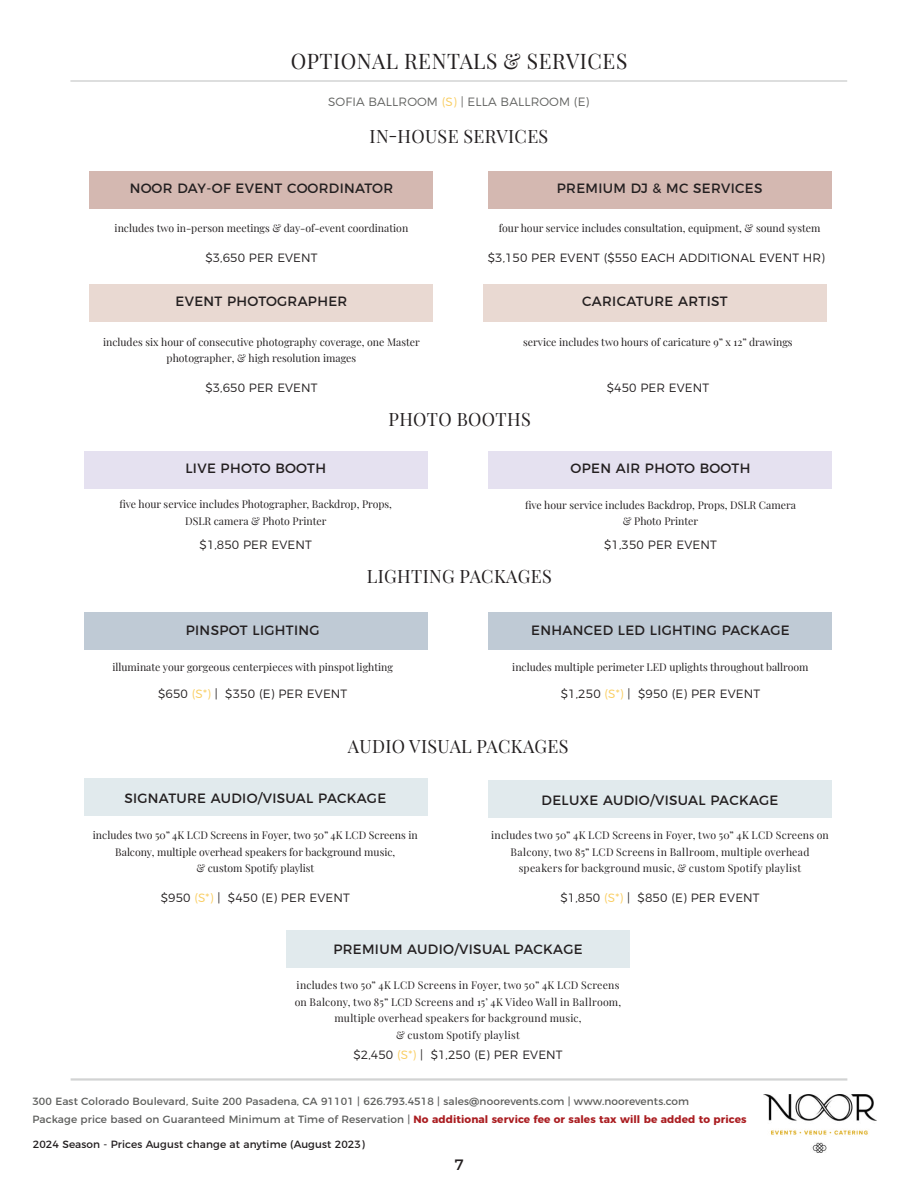
<style>
.page{position:relative;width:918px;height:1188px;background:#fff}
.page>*{position:absolute;margin:0;border:0;box-sizing:border-box;transform-origin:0 0}
.t1{font:21px "Playfair Display";letter-spacing:.03em;color:#231f20}
.t2{font:18px "Playfair Display";letter-spacing:.02em;color:#231f20}
.t3{font:15px "Montserrat";color:#231f20}
.t4{font:13.5px "Montserrat";letter-spacing:.025em;color:#231f20}
.t5{font:300 12px "Montserrat";letter-spacing:.005em;color:#231f20}
.t6{font:300 12px "Montserrat";letter-spacing:.01em;color:#616260}
.t7{font:10.5px/16.5px "Playfair Display";color:#231f20;text-align:center}
.t8{font:10.5px/16.5px "Playfair Display";letter-spacing:.02em;color:#231f20;text-align:center}
.t9{font:10.5px/18px "Montserrat";letter-spacing:.01em;color:#5d5e5c}
.t10{font:10.5px "Montserrat";letter-spacing:.01em;color:#231f20}
.s1{color:#f9cd60}
.s2{color:#5d5d5d}
.s3{font-weight:700;color:#aa1d21}
</style>
<div class="page">
<img style="left:764px;top:1094px;width:113px;height:58px">
<hr style="left:71px;top:1078px;width:776px;height:3px;background:#4a4d4e">
<div style="left:489px;top:451px;width:343px;height:37px;background:#e5e1f0"></div>
<div style="left:84px;top:451px;width:344px;height:37px;background:#e5e1f0"></div>
<hr style="left:70px;top:80px;width:777px;height:2px;background:#4a4d4e">
<div style="left:90px;top:171px;width:343px;height:37px;background:#d4b8b1"></div>
<div style="left:90px;top:284px;width:343px;height:37px;background:#e9d9d2"></div>
<div style="left:488px;top:171px;width:344px;height:37px;background:#d4b8b1"></div>
<div style="left:483px;top:284px;width:344px;height:37px;background:#e9d9d2"></div>
<div style="left:489px;top:780px;width:343px;height:38px;background:#e1eaed"></div>
<div style="left:286px;top:930px;width:344px;height:38px;background:#e1eaed"></div>
<div style="left:84px;top:779px;width:344px;height:37px;background:#e1eaed"></div>
<div style="left:84px;top:612px;width:344px;height:37px;background:#bfcad5"></div>
<div style="left:489px;top:612px;width:343px;height:37px;background:#bfcad5"></div>
<h1 class="t1" style="left:291px;top:44px;width:338px">OPTIONAL RENTALS &amp; SERVICES</h1>
<p class="t6" style="left:328px;top:92px;width:263px">SOFIA BALLROOM <span class="s1">(S)</span> | ELLA BALLROOM (E)</p>
<h2 class="t2" style="left:370px;top:122px;width:180px">IN-HOUSE SERVICES</h2>
<p class="t4" style="left:130px;top:177px;width:265px">NOOR DAY-OF EVENT COORDINATOR</p>
<p class="t7" style="left:115px;top:219px;width:295px">includes two in-person meetings &amp; day-of-event coordination</p>
<p class="t5" style="left:205px;top:248px;width:114px">$3,650 PER EVENT</p>
<p class="t4" style="left:176px;top:291px;width:173px">EVENT PHOTOGRAPHER</p>
<p class="t7" style="left:103px;top:332px;width:318px">includes six hour of consecutive photography coverage, one Master photographer, &amp; high resolution images</p>
<p class="t5" style="left:205px;top:379px;width:114px">$3,650 PER EVENT</p>
<p class="t4" style="left:557px;top:177px;width:207px">PREMIUM DJ &amp; MC SERVICES</p>
<p class="t7" style="left:499px;top:219px;width:323px">four hour service includes consultation, equipment, &amp; sound system</p>
<p class="t5" style="left:488px;top:248px;width:339px">$3,150 PER EVENT ($550 EACH ADDITIONAL EVENT HR)</p>
<p class="t4" style="left:582px;top:290px;width:147px">CARICATURE ARTIST</p>
<p class="t7" style="left:523px;top:332px;width:271px">service includes two hours of caricature 9” x 12” drawings</p>
<p class="t5" style="left:607px;top:379px;width:104px">$450 PER EVENT</p>
<h2 class="t2" style="left:389px;top:405px;width:144px">PHOTO BOOTHS</h2>
<p class="t4" style="left:185px;top:457px;width:142px">LIVE PHOTO BOOTH</p>
<p class="t4" style="left:570px;top:457px;width:181px">OPEN AIR PHOTO BOOTH</p>
<p class="t7" style="left:525px;top:496px;width:272px">five hour service includes Backdrop, Props, DSLR Camera &amp; Photo Printer</p>
<p class="t5" style="left:604px;top:535px;width:114px">$1,350 PER EVENT</p>
<p class="t7" style="left:119px;top:495px;width:274px">five hour service includes Photographer, Backdrop, Props,<br>DSLR camera &amp; Photo Printer</p>
<p class="t5" style="left:200px;top:535px;width:114px">$1,850 PER EVENT</p>
<h2 class="t2" style="left:367px;top:562px;width:186px">LIGHTING PACKAGES</h2>
<p class="t4" style="left:186px;top:619px;width:135px">PINSPOT LIGHTING</p>
<p class="t7" style="left:112px;top:658px;width:282px">illuminate your gorgeous centerpieces with pinspot lighting</p>
<p class="t5" style="left:158px;top:685px;width:191px">$650 <span class="s1">(S*)</span> | $350 (E) PER EVENT</p>
<p class="t4" style="left:531px;top:619px;width:260px">ENHANCED LED LIGHTING PACKAGE</p>
<p class="t7" style="left:512px;top:658px;width:298px">includes multiple perimeter LED uplights throughout ballroom</p>
<p class="t5" style="left:561px;top:685px;width:201px">$1,250 <span class="s1">(S*)</span> | $950 (E) PER EVENT</p>
<h2 class="t2" style="left:348px;top:732px;width:222px">AUDIO VISUAL PACKAGES</h2>
<p class="t4" style="left:124px;top:788px;width:263px">SIGNATURE AUDIO/VISUAL PACKAGE</p>
<p class="t7" style="left:93px;top:826px;width:326px">includes two 50” 4K LCD Screens in Foyer, two 50” 4K LCD Screens in<br>Balcony, multiple overhead speakers for background music,<br>&amp; custom Spotify playlist</p>
<p class="t5" style="left:161px;top:888px;width:191px">$950 <span class="s1">(S*)</span> | $450 (E) PER EVENT</p>
<p class="t4" style="left:542px;top:789px;width:238px">DELUXE AUDIO/VISUAL PACKAGE</p>
<p class="t8" style="left:491px;top:826px;width:339px">includes two 50” 4K LCD Screens in Foyer, two 50” 4K LCD Screens on<br>Balcony, two 85” LCD Screens in Ballroom, multiple overhead speakers for background music, &amp; custom Spotify playlist</p>
<p class="t5" style="left:560px;top:888px;width:201px">$1,850 <span class="s1">(S*)</span> | $850 (E) PER EVENT</p>
<p class="t4" style="left:333px;top:939px;width:251px">PREMIUM AUDIO/VISUAL PACKAGE</p>
<p class="t8" style="left:295px;top:976px;width:328px">includes two 50” 4K LCD Screens in Foyer, two 50” 4K LCD Screens on Balcony, two 85” LCD Screens and 15’ 4K Video Wall in Ballroom, multiple overhead speakers for background music,<br>&amp; custom Spotify playlist</p>
<p class="t5" style="left:353px;top:1045px;width:211px">$2,450 <span class="s1">(S*)</span> | $1,250 (E) PER EVENT</p>
<p class="t9" style="left:32px;top:1092px;width:716px">300 East Colorado Boulevard, Suite 200 Pasadena, CA 91101 | 626.793.4518 | sales@noorevents.com | www.noorevents.com<br>Package <span class="s2">price base</span>d on Guaranteed Minimum at Time of Reservation | <span class="s3">No additional service fee or sales tax will be added to prices</span></p>
<p class="t10" style="left:33px;top:1136px;width:333px">2024 Season - Prices August change at anytime (August 2023)</p>
<h3 class="t3" style="left:454px;top:1153px;width:11px">7</h3>
</div>
